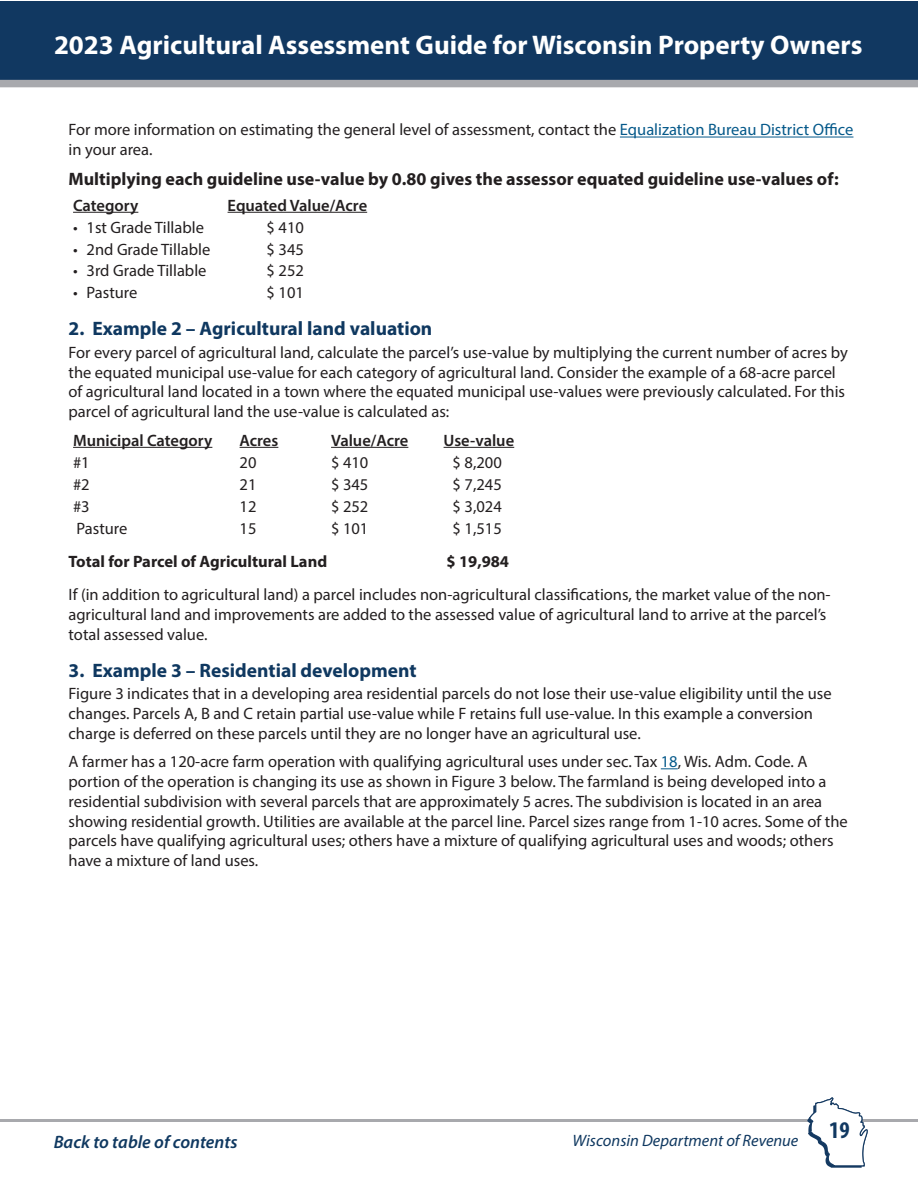
<style>
.page{position:relative;width:918px;height:1188px;background:#fff}
.page>*{position:absolute;margin:0;border:0;box-sizing:border-box;transform-origin:0 0}
.t1{font:700 27px "Myriad Pro";color:#fff}
.t2{font:700 condensed 24px "Myriad Pro";color:#113861}
.Heading_13_point_bol{font:700 19.5px "Myriad Pro";color:#0f3860}
.Heading_12_pt_black{font:700 18px "Myriad Pro";color:#231f20}
.t3{font:italic 600 18px "Myriad Pro";color:#0f3860}
.Bullet_list{font:16.5px/19.8px "Myriad Pro";color:#231f20}
.Bullet_list-2{font:600 16.5px "Myriad Pro";color:#231f20}
.t4{font:700 16.5px "Myriad Pro";color:#231f20}
.t5{font:italic 16.5px "Myriad Pro";color:#0f3860}
.s1{color:#05598a}
</style>
<div class="page">
<div style="left:1px;top:1px;width:917px;height:86px;background:#113861"></div>
<div style="left:0;top:80px;width:918px;height:7px;background:#a8a9ad"></div>
<hr style="left:0;top:1119px;width:918px;height:3px;background:#a8a9ad">
<svg style="left:807px;top:1097px;width:61px;height:71px"></svg>
<hr style="left:620px;top:137px;width:233px;height:1px;background:#05598a">
<hr style="left:73px;top:212px;width:65px;height:1px;background:#231f20">
<hr style="left:228px;top:212px;width:139px;height:1px;background:#231f20">
<hr style="left:73px;top:447px;width:139px;height:1px;background:#231f20">
<hr style="left:240px;top:447px;width:38px;height:1px;background:#231f20">
<hr style="left:331px;top:447px;width:77px;height:1px;background:#231f20">
<hr style="left:444px;top:447px;width:70px;height:1px;background:#231f20">
<svg style="left:661px;top:768px;width:17px;height:1px"></svg>
<h1 class="t1" style="left:54px;top:27px;width:810px">2023 Agricultural Assessment Guide for Wisconsin Property Owners</h1>
<p class="Bullet_list" style="left:69px;top:120px;width:786px">For more information on estimating the general level of assessment, contact the <span class="s1">Equalization Bureau District Office </span>in your area.</p>
<p class="Heading_12_pt_black" style="left:69px;top:168px;width:772px">Multiplying each guideline use-value by 0.80 gives the assessor equated guideline use-values of:</p>
<p class="Bullet_list-2" style="left:73px;top:195px;width:67px">Category</p>
<p class="Bullet_list-2" style="left:228px;top:195px;width:141px">Equated Value/Acre</p>
<p class="Bullet_list" style="left:73px;top:217px;width:132px">• 1st Grade Tillable</p>
<p class="Bullet_list" style="left:267px;top:217px;width:39px">$ 410</p>
<p class="Bullet_list" style="left:73px;top:239px;width:139px">• 2nd Grade Tillable</p>
<p class="Bullet_list" style="left:267px;top:239px;width:39px">$ 345</p>
<p class="Bullet_list" style="left:73px;top:261px;width:135px">• 3rd Grade Tillable</p>
<p class="Bullet_list" style="left:267px;top:261px;width:39px">$ 252</p>
<p class="Bullet_list" style="left:73px;top:283px;width:66px">• Pasture</p>
<p class="Bullet_list" style="left:267px;top:283px;width:39px">$ 101</p>
<p class="Heading_13_point_bol" style="left:69px;top:316px;width:365px">2. Example 2 – Agricultural land valuation</p>
<p class="Bullet_list" style="left:69px;top:342px;width:781px">For every parcel of agricultural land, calculate the parcel’s use-value by multiplying the current number of acres by the equated municipal use-value for each category of agricultural land. Consider the example of a 68-acre parcel of agricultural land located in a town where the equated municipal use-values were previously calculated. For this parcel of agricultural land the use-value is calculated as:</p>
<p class="Bullet_list-2" style="left:73px;top:430px;width:141px">Municipal Category</p>
<p class="Bullet_list-2" style="left:240px;top:430px;width:40px">Acres</p>
<p class="Bullet_list-2" style="left:331px;top:430px;width:79px">Value/Acre</p>
<p class="Bullet_list-2" style="left:444px;top:430px;width:72px">Use-value</p>
<p class="Bullet_list" style="left:73px;top:452px;width:18px">#1</p>
<p class="Bullet_list" style="left:240px;top:452px;width:18px">20</p>
<p class="Bullet_list" style="left:331px;top:452px;width:39px">$ 410</p>
<p class="Bullet_list" style="left:453px;top:452px;width:51px">$ 8,200</p>
<p class="Bullet_list" style="left:73px;top:474px;width:18px">#2</p>
<p class="Bullet_list" style="left:240px;top:474px;width:18px">21</p>
<p class="Bullet_list" style="left:331px;top:474px;width:39px">$ 345</p>
<p class="Bullet_list" style="left:453px;top:474px;width:51px">$ 7,245</p>
<p class="Bullet_list" style="left:73px;top:496px;width:18px">#3</p>
<p class="Bullet_list" style="left:240px;top:496px;width:18px">12</p>
<p class="Bullet_list" style="left:331px;top:496px;width:39px">$ 252</p>
<p class="Bullet_list" style="left:453px;top:496px;width:51px">$ 3,024</p>
<p class="Bullet_list" style="left:77px;top:518px;width:52px">Pasture</p>
<p class="Bullet_list" style="left:240px;top:518px;width:18px">15</p>
<p class="Bullet_list" style="left:331px;top:518px;width:39px">$ 101</p>
<p class="Bullet_list" style="left:453px;top:518px;width:51px">$ 1,515</p>
<p class="t4" style="left:69px;top:551px;width:260px">Total for Parcel of Agricultural Land</p>
<p class="t4" style="left:447px;top:551px;width:64px">$ 19,984</p>
<p class="Bullet_list" style="left:69px;top:584px;width:764px">If (in addition to agricultural land) a parcel includes non-agricultural classifications, the market value of the non&shy;agricultural land and improvements are added to the assessed value of agricultural land to arrive at the parcel’s total assessed value.</p>
<p class="Heading_13_point_bol" style="left:69px;top:657px;width:350px">3. Example 3 – Residential development</p>
<p class="Bullet_list" style="left:69px;top:683px;width:765px">Figure 3 indicates that in a developing area residential parcels do not lose their use-value eligibility until the use changes. Parcels A, B and C retain partial use-value while F retains full use-value. In this example a conversion charge is deferred on these parcels until they are no longer have an agricultural use.</p>
<p class="Bullet_list" style="left:69px;top:751px;width:781px">A farmer has a 120-acre farm operation with qualifying agricultural uses under sec. Tax <span class="s1">18</span>, Wis. Adm. Code. A portion of the operation is changing its use as shown in Figure 3 below. The farmland is being developed into a residential subdivision with several parcels that are approximately 5 acres. The subdivision is located in an area showing residential growth. Utilities are available at the parcel line. Parcel sizes range from 1-10 acres. Some of the parcels have qualifying agricultural uses; others have a mixture of qualifying agricultural uses and woods; others have a mixture of land uses.</p>
<p class="t3" style="left:54px;top:1130px;width:185px">Back to table of contents</p>
<p class="t5" style="left:573px;top:1130px;width:227px">Wisconsin Department of Revenue</p>
<h2 class="t2" style="left:829px;top:1115px;width:22px">19</h2>
</div>
